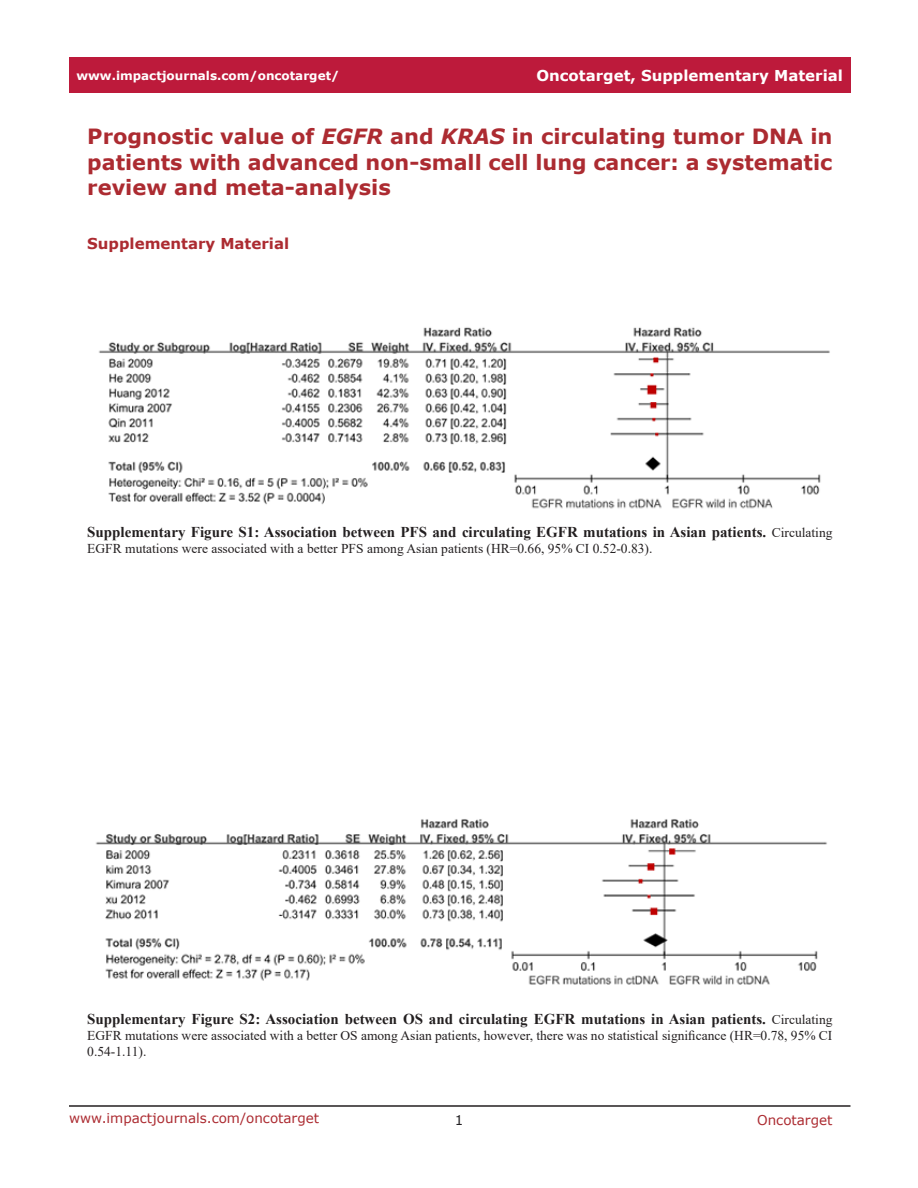
<style>
.page{position:relative;width:918px;height:1188px;background:#fff}
.page>*{position:absolute;margin:0;border:0;box-sizing:border-box;transform-origin:0 0}
.t1{font:700 21px/25.2px "Verdana";color:#ac2b31;text-align:justify}
.FigureText{font:700 15px "Times New Roman";color:#231f20}
.t2{font:700 15px "Verdana";color:#fff}
.t3{font:700 15px "Verdana";color:#ac2b31}
.FigureText-2{font:13.5px/16.2px "Times New Roman";color:#231f20}
.t4{font:13.5px "Verdana";color:#ac2b31}
.t5{font:13.5px "Verdana";color:#221f22}
.t6{font:700 12px "Verdana";color:#fff}
.s1{font-style:italic}
.s2{font-weight:400;font-size:13.5px}
</style>
<div class="page">
<hr style="left:69px;top:1105px;width:781px;height:2px;background:#231f20">
<div style="left:69px;top:57px;width:781px;height:36px;background:#bd1a3b"></div>
<img style="left:95px;top:819px;width:732px;height:166px">
<img style="left:99px;top:327px;width:731px;height:182px">
<p class="t6" style="left:76px;top:67px;width:264px">www.impactjournals.com/oncotarget/</p>
<p class="t2" style="left:536px;top:65px;width:308px">Oncotarget, Supplementary Material</p>
<p class="t1" style="left:87px;top:124px;width:747px">Prognostic value of <span class="s1">EGFR</span> and <span class="s1">KRAS</span> in circulating tumor DNA in patients with advanced non-small cell lung cancer: a systematic review and meta-analysis</p>
<p class="t3" style="left:87px;top:233px;width:203px">Supplementary Material</p>
<p class="FigureText" style="left:87px;top:521px;width:747px">Supplementary Figure S1: Association between PFS and circulating EGFR mutations in Asian patients. <span class="s2">Circulating</span></p>
<p class="FigureText-2" style="left:87px;top:540px;width:567px">EGFR mutations were associated with a better PFS among Asian patients (HR=0.66, 95% CI 0.52-0.83).</p>
<p class="FigureText" style="left:87px;top:1008px;width:747px">Supplementary Figure S2: Association between OS and circulating EGFR mutations in Asian patients. <span class="s2">Circulating</span></p>
<p class="FigureText-2" style="left:87px;top:1027px;width:747px">EGFR mutations were associated with a better OS among Asian patients, however, there was no statistical significance (HR=0.78, 95% CI<br>0.54-1.11).</p>
<p class="t4" style="left:69px;top:1109px;width:252px">www.impactjournals.com/oncotarget</p>
<p class="t5" style="left:455px;top:1111px;width:10px">1</p>
<p class="t4" style="left:757px;top:1111px;width:77px">Oncotarget</p>
</div>
